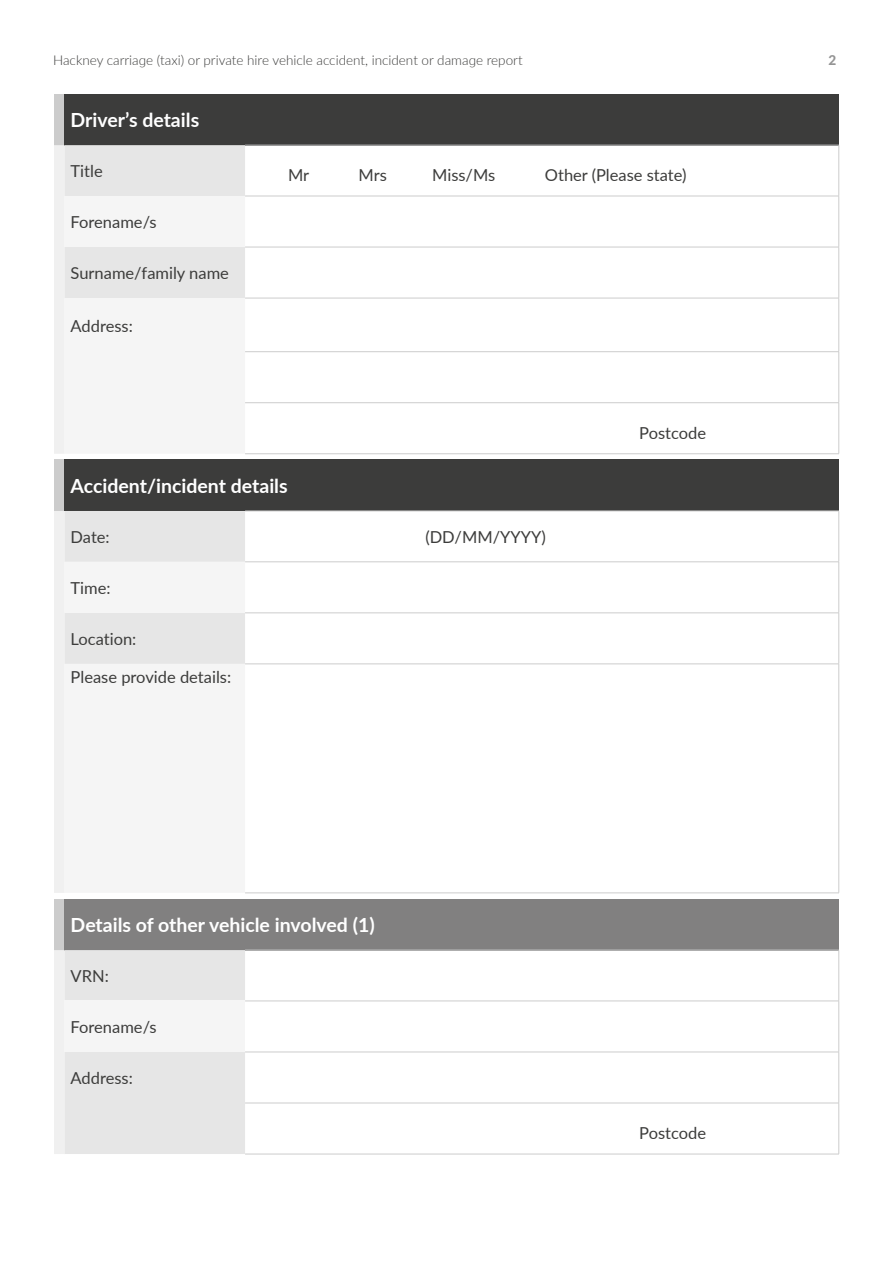
<style>
.page{position:relative;width:893px;height:1263px;background:#fff}
.page>*{position:absolute;margin:0;border:0;box-sizing:border-box;transform-origin:0 0}
.Table_text{font:700 19.5px "Lato";color:#fff}
.Table_text-2{font:16.5px "Lato";color:#3c3c3b}
.t1{font:300 13.5px "Lato";color:#3c3c3b}
.t2{font:800 13.5px "Lato";color:#949494}
</style>
<div class="page">
<div style="left:54px;top:94px;width:11px;height:51px;background:#ccc"></div>
<div style="left:65px;top:94px;width:774px;height:51px;background:#3c3c3b"></div>
<svg style="left:54px;top:145px;width:191px;height:309px"></svg>
<svg style="left:65px;top:196px;width:180px;height:258px;fill:#f5f5f5"></svg>
<hr style="left:245px;top:145px;width:594px;height:1px;background:#ccc">
<hr style="left:838px;top:145px;width:1px;height:51px;background:#ccc">
<hr style="left:245px;top:196px;width:594px;height:1px;background:#ccc">
<hr style="left:838px;top:196px;width:1px;height:51px;background:#ccc">
<hr style="left:245px;top:247px;width:594px;height:1px;background:#ccc">
<hr style="left:838px;top:247px;width:1px;height:51px;background:#ccc">
<hr style="left:245px;top:298px;width:594px;height:1px;background:#ccc">
<hr style="left:838px;top:298px;width:1px;height:53px;background:#ccc">
<hr style="left:245px;top:351px;width:594px;height:1px;background:#ccc">
<hr style="left:838px;top:352px;width:1px;height:50px;background:#ccc">
<hr style="left:245px;top:402px;width:594px;height:1px;background:#ccc">
<hr style="left:838px;top:403px;width:1px;height:51px;background:#ccc">
<hr style="left:245px;top:453px;width:594px;height:1px;background:#ccc">
<div style="left:54px;top:460px;width:11px;height:51px;background:#ccc"></div>
<div style="left:65px;top:460px;width:774px;height:51px;background:#3c3c3b"></div>
<svg style="left:54px;top:511px;width:191px;height:382px"></svg>
<svg style="left:65px;top:562px;width:180px;height:331px;fill:#f5f5f5"></svg>
<hr style="left:245px;top:511px;width:594px;height:1px;background:#ccc">
<hr style="left:838px;top:511px;width:1px;height:51px;background:#ccc">
<hr style="left:245px;top:561px;width:594px;height:1px;background:#ccc">
<hr style="left:838px;top:562px;width:1px;height:51px;background:#ccc">
<hr style="left:245px;top:613px;width:594px;height:1px;background:#ccc">
<hr style="left:838px;top:613px;width:1px;height:51px;background:#ccc">
<hr style="left:245px;top:664px;width:594px;height:1px;background:#ccc">
<hr style="left:838px;top:664px;width:1px;height:229px;background:#ccc">
<hr style="left:245px;top:893px;width:594px;height:1px;background:#ccc">
<div style="left:54px;top:899px;width:11px;height:51px;background:#ccc"></div>
<div style="left:65px;top:899px;width:774px;height:51px;background:#818080"></div>
<svg style="left:54px;top:950px;width:191px;height:204px;background:#e6e6e6"></svg>
<div style="left:65px;top:1001px;width:180px;height:51px;background:#f5f5f5"></div>
<hr style="left:245px;top:950px;width:594px;height:1px;background:#ccc">
<hr style="left:838px;top:950px;width:1px;height:51px;background:#ccc">
<hr style="left:245px;top:1001px;width:594px;height:1px;background:#ccc">
<hr style="left:838px;top:1001px;width:1px;height:51px;background:#ccc">
<hr style="left:245px;top:1052px;width:594px;height:1px;background:#ccc">
<hr style="left:838px;top:1052px;width:1px;height:51px;background:#ccc">
<hr style="left:245px;top:1103px;width:594px;height:1px;background:#ccc">
<hr style="left:838px;top:1103px;width:1px;height:51px;background:#ccc">
<hr style="left:245px;top:1154px;width:594px;height:1px;background:#ccc">
<p class="t1" style="left:53px;top:51px;width:471px">Hackney carriage (taxi) or private hire vehicle accident, incident or damage report</p>
<p class="t2" style="left:828px;top:50px;width:9px">2</p>
<p class="Table_text" style="left:71px;top:106px;width:130px">Driver’s details</p>
<p class="Table_text-2" style="left:71px;top:159px;width:34px">Title</p>
<p class="Table_text-2" style="left:288px;top:163px;width:23px">Mr</p>
<p class="Table_text-2" style="left:358px;top:163px;width:30px">Mrs</p>
<p class="Table_text-2" style="left:432px;top:163px;width:65px">Miss/Ms</p>
<p class="Table_text-2" style="left:545px;top:163px;width:143px">Other (Please state)</p>
<p class="Table_text-2" style="left:71px;top:210px;width:88px">Forename/s</p>
<p class="Table_text-2" style="left:71px;top:261px;width:160px">Surname/family name</p>
<p class="Table_text-2" style="left:71px;top:314px;width:64px">Address:</p>
<p class="Table_text" style="left:71px;top:472px;width:219px">Accident/incident details</p>
<p class="Table_text-2" style="left:71px;top:525px;width:41px">Date:</p>
<p class="Table_text-2" style="left:425px;top:525px;width:122px">(DD/MM/YYYY)</p>
<p class="Table_text-2" style="left:71px;top:576px;width:42px">Time:</p>
<p class="Table_text-2" style="left:71px;top:627px;width:67px">Location:</p>
<p class="Table_text-2" style="left:71px;top:665px;width:162px">Please provide details:</p>
<p class="Table_text" style="left:71px;top:911px;width:306px">Details of other vehicle involved (1)</p>
<p class="Table_text-2" style="left:71px;top:964px;width:40px">VRN:</p>
<p class="Table_text-2" style="left:71px;top:1015px;width:88px">Forename/s</p>
<p class="Table_text-2" style="left:71px;top:1066px;width:64px">Address:</p>
<p class="Table_text-2" style="left:639px;top:421px;width:68px">Postcode</p>
<p class="Table_text-2" style="left:639px;top:1121px;width:68px">Postcode</p>
</div>
